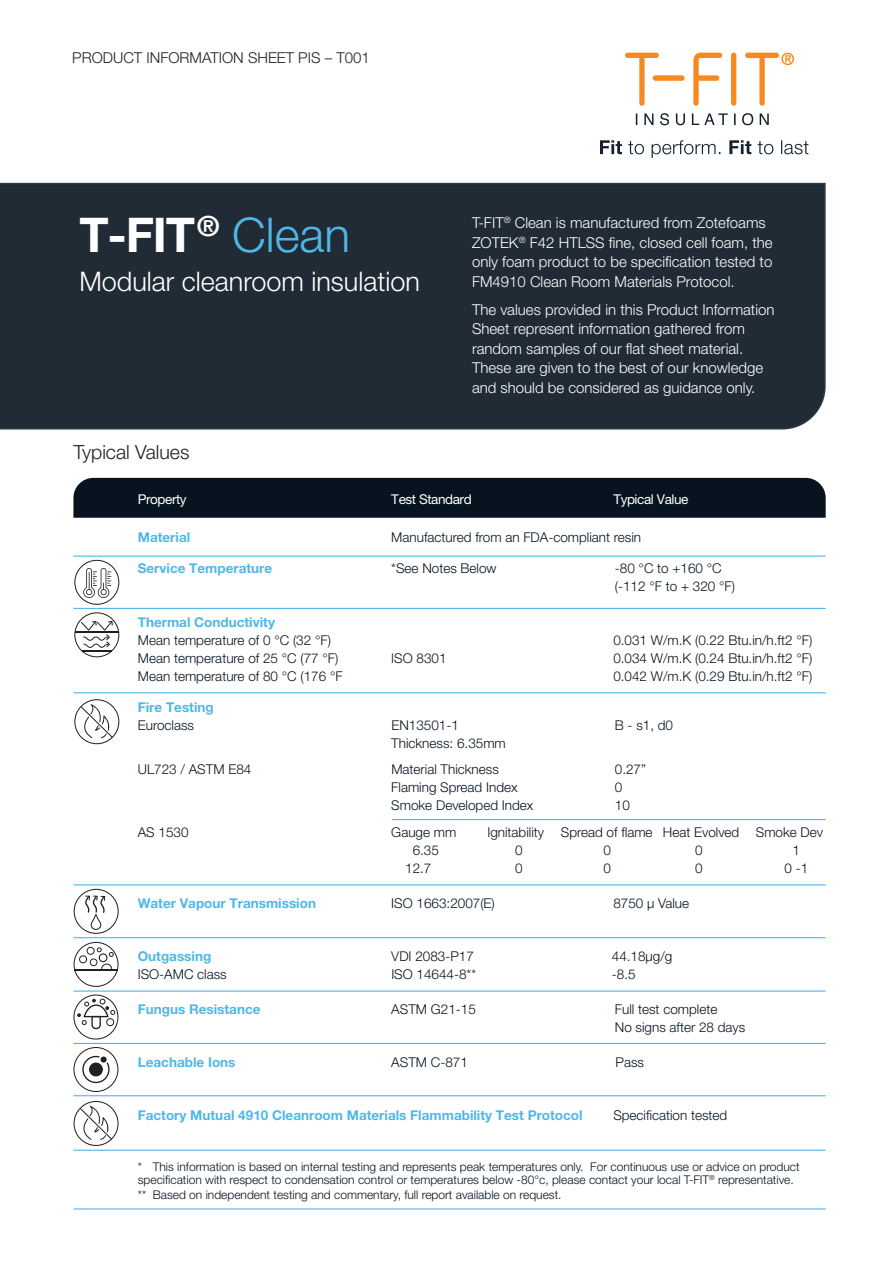
<style>
.page{position:relative;width:893px;height:1263px;background:#fff}
.page>*{position:absolute;margin:0;border:0;box-sizing:border-box;transform-origin:0 0}
.t1{font:700 47.85px "Helvetica Neue LT Pro";color:#fff}
.t2{font:300 27px "Helvetica Neue LT Pro";color:#fff}
.t3{font:300 19.5px "Helvetica Neue LT Pro";color:#231f20}
.t4{font:300 15px/19.5px "Helvetica Neue LT Pro";color:#fff}
.t5{font:300 15px "Helvetica Neue LT Pro";color:#231f20}
.t6{font:300 13.5px/18px "Helvetica Neue LT Pro";color:#07141f}
.t7{font:700 13.5px "Helvetica Neue LT Pro";color:#50b7e8}
.t8{font:13.5px "Helvetica Neue LT Pro";letter-spacing:-.03em;color:#fff}
.t9{font:300 12px/13.5px "Helvetica Neue LT Pro";color:#07141f}
.s1{font-weight:300;color:#50b7e8}
.s2{color:#231f20}
</style>
<div class="page">
<div style="left:0;top:182px;width:826px;height:248px;background:#202b35"></div>
<svg style="left:600px;top:140px;width:208px;height:18px"></svg>
<div style="left:731px;top:53px;width:5px;height:53px;background:#f6891f;border-radius:3px"></div>
<svg style="left:625px;top:53px;width:34px;height:53px"></svg>
<svg style="left:693px;top:53px;width:29px;height:53px"></svg>
<div style="left:653px;top:75px;width:32px;height:6px;background:#f6891f;border-radius:3px"></div>
<svg style="left:745px;top:53px;width:49px;height:53px"></svg>
<svg style="left:636px;top:113px;width:133px;height:12px"></svg>
<div style="left:73px;top:478px;width:753px;height:40px;background:#07141f"></div>
<hr style="left:73px;top:556px;width:753px;height:1px;background:#50b7e8">
<hr style="left:73px;top:608px;width:753px;height:1px;background:#50b7e8">
<hr style="left:73px;top:692px;width:753px;height:1px;background:#50b7e8">
<hr style="left:73px;top:937px;width:753px;height:1px;background:#50b7e8">
<hr style="left:73px;top:884px;width:753px;height:1px;background:#50b7e8">
<hr style="left:392px;top:819px;width:434px;height:1px;background:#50b7e8">
<hr style="left:73px;top:990px;width:753px;height:2px;background:#50b7e8">
<hr style="left:73px;top:1043px;width:753px;height:1px;background:#50b7e8">
<hr style="left:73px;top:1095px;width:753px;height:1px;background:#50b7e8">
<hr style="left:73px;top:1149px;width:753px;height:2px;background:#50b7e8">
<hr style="left:73px;top:1208px;width:753px;height:1px;background:#50b7e8">
<svg style="left:74px;top:560px;width:45px;height:45px"></svg>
<svg style="left:74px;top:612px;width:45px;height:45px"></svg>
<svg style="left:74px;top:699px;width:45px;height:45px"></svg>
<svg style="left:74px;top:1101px;width:45px;height:45px"></svg>
<svg style="left:74px;top:889px;width:45px;height:45px"></svg>
<svg style="left:73px;top:1047px;width:45px;height:45px"></svg>
<svg style="left:73px;top:994px;width:45px;height:45px"></svg>
<svg style="left:74px;top:942px;width:45px;height:45px"></svg>
<p class="t5" style="left:72px;top:49px;width:299px">PRODUCT INFORMATION SHEET PIS – T001</p>
<p class="t1" style="left:79px;top:205px;width:272px">T-FIT<sup>®</sup> <span class="s1">Clean</span></p>
<p class="t2" style="left:79px;top:264px;width:342px">Modular cleanroom insulation</p>
<p class="t4" style="left:472px;top:213px;width:302px">T-FIT<sup>®</sup> Clean is manufactured from Zotefoams ZOTEK<sup>®</sup> F42 HTLSS fine, closed cell foam, the only foam product to be specification tested to FM4910 Clean Room Materials Protocol.</p>
<p class="t4" style="left:472px;top:299px;width:304px">The values provided in this Product Information Sheet represent information gathered from random samples of our flat sheet material.<br>These are given to the best of our knowledge and should be considered as guidance only.</p>
<p class="t3" style="left:73px;top:440px;width:117px">Typical Values</p>
<p class="t8" style="left:138px;top:491px;width:50px">Property</p>
<p class="t8" style="left:391px;top:491px;width:82px">Test Standard</p>
<p class="t8" style="left:613px;top:491px;width:77px">Typical Value</p>
<p class="t7" style="left:138px;top:529px;width:54px">Material</p>
<p class="t6" style="left:391px;top:528px;width:251px">Manufactured from an FDA-compliant resin</p>
<p class="t7" style="left:138px;top:560px;width:136px">Service Temperature</p>
<p class="t6" style="left:391px;top:559px;width:107px">*See Notes Below</p>
<p class="t6" style="left:615px;top:559px;width:108px">-80 °C to +160 °C</p>
<p class="t6" style="left:615px;top:577px;width:122px">(-112 °F to + 320 °F)</p>
<p class="t7" style="left:138px;top:614px;width:139px">Thermal Conductivity</p>
<p class="t6" style="left:138px;top:631px;width:195px">Mean temperature of 0 °C (32 °F)</p>
<p class="t6" style="left:613px;top:631px;width:200px">0.031 W/m.K (0.22 Btu.in/h.ft2 °F)</p>
<p class="t6" style="left:138px;top:649px;width:202px">Mean temperature of 25 °C (77 °F)</p>
<p class="t6" style="left:391px;top:649px;width:57px"><span class="s2">I</span>SO 8301</p>
<p class="t6" style="left:613px;top:649px;width:200px">0.034 W/m.K (0.24 Btu.in/h.ft2 °F)</p>
<p class="t6" style="left:138px;top:667px;width:206px">Mean temperature of 80 °C (176 °F</p>
<p class="t6" style="left:613px;top:667px;width:200px">0.042 W/m.K (0.29 Btu.in/h.ft2 °F)</p>
<p class="t7" style="left:138px;top:699px;width:77px">Fire Testing</p>
<p class="t6" style="left:138px;top:716px;width:58px">Euroclass</p>
<p class="t6" style="left:391px;top:716px;width:69px">EN13501-1</p>
<p class="t6" style="left:615px;top:716px;width:60px">B - s1, d0</p>
<p class="t6" style="left:391px;top:734px;width:116px">Thickness: 6.35mm</p>
<p class="t6" style="left:138px;top:760px;width:115px">UL723 / ASTM E84</p>
<p class="t6" style="left:391px;top:760px;width:109px">Material Thickness</p>
<p class="t6" style="left:615px;top:760px;width:33px">0.27”</p>
<p class="t6" style="left:391px;top:778px;width:128px">Flaming Spread Index</p>
<p class="t6" style="left:615px;top:778px;width:9px">0</p>
<p class="t6" style="left:391px;top:796px;width:144px">Smoke Developed Index</p>
<p class="t6" style="left:615px;top:796px;width:17px">10</p>
<p class="t6" style="left:138px;top:823px;width:52px">AS 1530</p>
<p class="t6" style="left:391px;top:823px;width:67px">Gauge mm</p>
<p class="t6" style="left:487px;top:823px;width:337px">Ignitability Spread of flame Heat Evolved Smoke Dev</p>
<p class="t6" style="left:413px;top:841px;width:28px">6.35</p>
<p class="t6" style="left:515px;top:841px;width:9px">0</p>
<p class="t6" style="left:604px;top:841px;width:9px">0</p>
<p class="t6" style="left:695px;top:841px;width:9px">0</p>
<p class="t6" style="left:793px;top:841px;width:9px">1</p>
<p class="t6" style="left:405px;top:859px;width:28px">12.7</p>
<p class="t6" style="left:515px;top:859px;width:9px">0</p>
<p class="t6" style="left:604px;top:859px;width:9px">0</p>
<p class="t6" style="left:695px;top:859px;width:9px">0</p>
<p class="t6" style="left:784px;top:859px;width:25px">0 -1</p>
<p class="t7" style="left:138px;top:895px;width:180px">Water Vapour Transmission</p>
<p class="t6" style="left:391px;top:894px;width:105px">ISO 1663:2007(E)</p>
<p class="t6" style="left:613px;top:894px;width:77px">8750 μ Value</p>
<p class="t7" style="left:138px;top:948px;width:75px">Outgassing</p>
<p class="t6" style="left:391px;top:947px;width:84px"><span class="s2">V</span>DI 2083-P17</p>
<p class="t6" style="left:612px;top:947px;width:62px">44.18μg/g</p>
<p class="t6" style="left:138px;top:965px;width:91px">ISO-AMC class</p>
<p class="t6" style="left:391px;top:965px;width:86px">ISO 14644-8**</p>
<p class="t6" style="left:612px;top:965px;width:25px">-8.5</p>
<p class="t7" style="left:138px;top:1001px;width:124px">Fungus Resistance</p>
<p class="t6" style="left:391px;top:1000px;width:86px">ASTM G21-15</p>
<p class="t6" style="left:615px;top:1000px;width:132px">Full test complete<br>No signs after 28 days</p>
<p class="t7" style="left:138px;top:1054px;width:99px">Leachable Ions</p>
<p class="t6" style="left:391px;top:1053px;width:78px">ASTM C-871</p>
<p class="t6" style="left:616px;top:1053px;width:30px">Pass</p>
<p class="t7" style="left:138px;top:1107px;width:446px">Factory Mutual 4910 Cleanroom Materials Flammability Test Protocol</p>
<p class="t6" style="left:613px;top:1106px;width:116px">Specification tested</p>
<p class="t9" style="left:138px;top:1159px;width:663px">* This information is based on internal testing and represents peak temperatures only. For continuous use or advice on product specification with respect to condensation control or temperatures below -80°c, please contact your local T-FIT<sup>®</sup> representative.</p>
<p class="t9" style="left:138px;top:1188px;width:425px">** Based on independent testing and commentary, full report available on request.</p>
</div>
